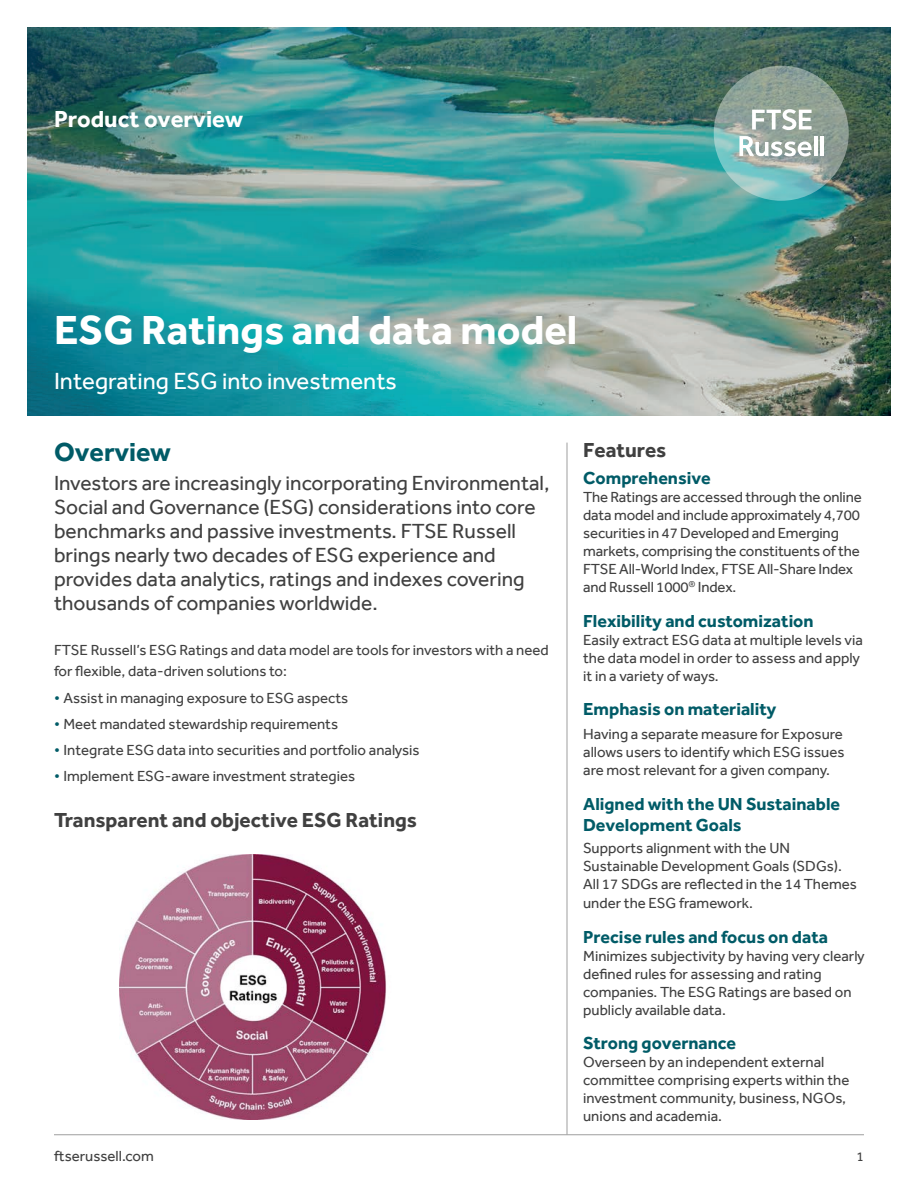
<style>
.page{position:relative;width:918px;height:1188px;background:#fff}
.page>*{position:absolute;margin:0;border:0;box-sizing:border-box;transform-origin:0 0}
.t1{font:700 42px "Effra";color:#fff}
.Heading_1{font:700 27px "Effra";color:#005b67}
.Subtitle{font:24px "Effra";color:#fff}
.t2{font:700 24px "Effra";color:#fff}
.Intro_paragraph{font:21px/24px "Effra";color:#404040}
.Heading_2{font:700 21px "Effra";color:#404040}
.Heading_3{font:700 18px/21px "Effra";color:#005b67}
.Body_text{font:15px/18px "Effra";color:#404040}
.t3{font:13.5px "Effra";color:#404040}
.s1{color:#005b67}
</style>
<div class="page">
<hr style="left:54px;top:1134px;width:810px;height:1px;background:#9f9f9f">
<img style="left:28px;top:27px;width:862px;height:389px">
<svg style="left:714px;top:66px;width:135px;height:135px;background:#8daca5"></svg>
<hr style="left:814px;top:136px;width:3px;height:20px;background:#fff">
<hr style="left:820px;top:136px;width:4px;height:20px;background:#fff">
<svg style="left:739px;top:136px;width:73px;height:20px"></svg>
<svg style="left:752px;top:109px;width:60px;height:21px"></svg>
<img style="left:120px;top:854px;width:267px;height:266px">
<hr style="left:567px;top:443px;width:1px;height:692px;background:#9f9f9f">
<p class="t2" style="left:54px;top:105px;width:191px">Product overview</p>
<p class="t1" style="left:54px;top:305px;width:525px">ESG Ratings and data model</p>
<p class="Subtitle" style="left:54px;top:367px;width:344px">Integrating ESG into investments</p>
<p class="Heading_1" style="left:54px;top:435px;width:119px">Overview</p>
<p class="Intro_paragraph" style="left:54px;top:471px;width:497px">Investors are increasingly incorporating Environmental, Social and Governance (ESG) considerations into core benchmarks and passive investments. FTSE Russell brings nearly two decades of ESG experience and provides data analytics, ratings and indexes covering thousands of companies worldwide.</p>
<p class="Body_text" style="left:54px;top:640px;width:496px;line-height:21px">FTSE Russell’s ESG Ratings and data model are tools for investors with a need for flexible, data-driven solutions to:</p>
<p class="Body_text" style="left:54px;top:689px;width:296px"><span class="s1">•</span> Assist in managing exposure to ESG aspects</p>
<p class="Body_text" style="left:54px;top:715px;width:286px"><span class="s1">•</span> Meet mandated stewardship requirements</p>
<p class="Body_text" style="left:54px;top:741px;width:367px"><span class="s1">•</span> Integrate ESG data into securities and portfolio analysis</p>
<p class="Body_text" style="left:54px;top:767px;width:303px"><span class="s1">•</span> Implement ESG-aware investment strategies</p>
<p class="Heading_2" style="left:54px;top:807px;width:365px">Transparent and objective ESG Ratings</p>
<p class="Heading_2" style="left:583px;top:437px;width:85px">Features</p>
<p class="Heading_3" style="left:583px;top:467px;width:129px">Comprehensive</p>
<p class="Body_text" style="left:583px;top:488px;width:280px">The Ratings are accessed through the online data model and include approximately 4,700 securities in 47 Developed and Emerging markets, comprising the constituents of the FTSE All-World Index, FTSE All-Share Index and Russell 1000<sup>®</sup> Index.</p>
<p class="Heading_3" style="left:583px;top:610px;width:232px">Flexibility and customization</p>
<p class="Body_text" style="left:583px;top:631px;width:281px">Easily extract ESG data at multiple levels via the data model in order to assess and apply it in a variety of ways.</p>
<p class="Heading_3" style="left:583px;top:698px;width:195px">Emphasis on materiality</p>
<p class="Body_text" style="left:583px;top:725px;width:263px;text-align:justify">Having a separate measure for Exposure allows users to identify which ESG issues are most relevant for a given company.</p>
<p class="Heading_3" style="left:583px;top:793px;width:258px">Aligned with the UN Sustainable<br>Development Goals</p>
<p class="Body_text" style="left:583px;top:839px;width:275px">Supports alignment with the UN<br>Sustainable Development Goals (SDGs).<br>All 17 SDGs are reflected in the 14 Themes</p>
<p class="Body_text" style="left:583px;top:894px;width:171px">under the ESG framework.</p>
<p class="Heading_3" style="left:583px;top:926px;width:246px">Precise rules and focus on data</p>
<p class="Body_text" style="left:583px;top:947px;width:283px">Minimizes subjectivity by having very clearly defined rules for assessing and rating companies. The ESG Ratings are based on publicly available data.</p>
<p class="Heading_3" style="left:583px;top:1033px;width:154px">Strong governance</p>
<p class="Body_text" style="left:583px;top:1053px;width:268px">Overseen by an independent external committee comprising experts within the investment community, business, NGOs, unions and academia.</p>
<p class="Body_text" style="left:54px;top:1147px;width:101px">ftserussell.com</p>
<p class="t3" style="left:857px;top:1149px;width:9px">1</p>
</div>
